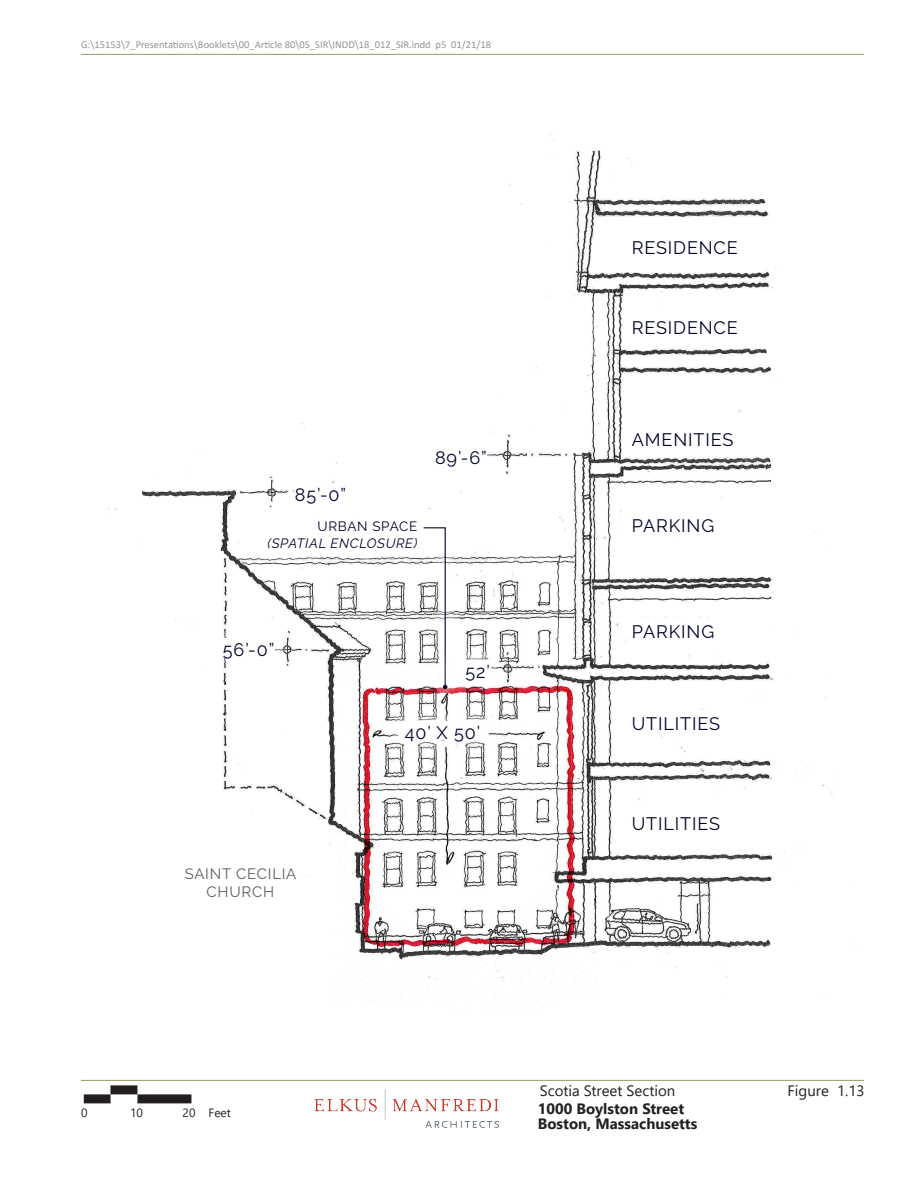
<style>
.page{position:relative;width:918px;height:1188px;background:#fff}
.page>*{position:absolute;margin:0;border:0;box-sizing:border-box;transform-origin:0 0}
.LABEL_Plan_SubLarge{font:18px "Raleway";letter-spacing:.05em;color:#00032c}
.t1{font:700 15px/15px "Segoe UI";color:#231f20}
.t2{font:15px "Segoe UI";color:#231f20}
.LABEL_StreetNames{font:15px/18px "Raleway";letter-spacing:.05em;color:#635c5e;text-align:center}
.LABEL_Plan_SubLarge-2{font:italic 13.5px "Raleway";letter-spacing:.05em;color:#00032c}
.LABEL_Plan_SubLarge-3{font:13.5px "Raleway";letter-spacing:.05em;color:#00032c}
.t3{font:12px "Segoe UI";color:#231f20}
.t4{font:10.5px "Calibri";color:#939598}
</style>
<div class="page">
<hr style="left:81px;top:54px;width:783px;height:1px;background:#996">
<hr style="left:81px;top:1080px;width:783px;height:1px;background:#996">
<img style="left:314px;top:1089px;width:184px;height:38px">
<div style="left:84px;top:1094px;width:27px;height:9px;background:#231f20"></div>
<div style="left:137px;top:1094px;width:54px;height:9px;background:#231f20"></div>
<div style="left:110px;top:1085px;width:27px;height:9px;background:#231f20"></div>
<img style="left:138px;top:214px;width:694px;height:790px">
<div style="left:253px;top:507px;width:179px;height:56px;background:#fff"></div>
<div style="left:409px;top:512px;width:53px;height:192px;background:#fff;opacity:.65"></div>
<svg style="left:423px;top:527px;width:24px;height:162px"></svg>
<div style="left:383px;top:431px;width:119px;height:51px;background:#fff"></div>
<div style="left:170px;top:623px;width:119px;height:50px;background:#fff"></div>
<div style="left:439px;top:645px;width:66px;height:50px;background:#fff;opacity:.65"></div>
<div style="left:454px;top:661px;width:35px;height:18px;background:#fff"></div>
<div style="left:383px;top:706px;width:119px;height:50px;background:#fff;opacity:.65"></div>
<div style="left:398px;top:721px;width:88px;height:19px;background:#fff"></div>
<div style="left:279px;top:467px;width:119px;height:51px;background:#fff"></div>
<div style="left:616px;top:411px;width:170px;height:54px;background:#fff;opacity:.65"></div>
<div style="left:632px;top:426px;width:139px;height:23px;background:#fff"></div>
<div style="left:616px;top:298px;width:170px;height:54px;background:#fff"></div>
<div style="left:616px;top:219px;width:170px;height:54px;background:#fff"></div>
<div style="left:616px;top:603px;width:170px;height:54px;background:#fff"></div>
<div style="left:616px;top:497px;width:170px;height:54px;background:#fff"></div>
<div style="left:616px;top:795px;width:170px;height:54px;background:#fff"></div>
<div style="left:616px;top:695px;width:170px;height:54px;background:#fff"></div>
<p class="t4" style="left:81px;top:38px;width:412px">G:\15153\7_Presentations\Booklets\00_Article 80\05_SIR\INDD\18_012_SIR.indd p5 01/21/18</p>
<p class="LABEL_Plan_SubLarge" style="left:295px;top:484px;width:53px">85’-0”</p>
<p class="LABEL_Plan_SubLarge-3" style="left:318px;top:519px;width:101px">URBAN SPACE</p>
<p class="LABEL_Plan_SubLarge-2" style="left:267px;top:535px;width:151px">(SPATIAL ENCLOSURE)</p>
<p class="LABEL_Plan_SubLarge" style="left:435px;top:447px;width:53px">89’-6”</p>
<p class="LABEL_Plan_SubLarge" style="left:223px;top:639px;width:53px">56’-0”</p>
<p class="LABEL_Plan_SubLarge" style="left:465px;top:662px;width:26px">52’</p>
<p class="LABEL_StreetNames" style="left:185px;top:865px;width:113px">SAINT CECILIA<br>CHURCH</p>
<p class="LABEL_Plan_SubLarge" style="left:405px;top:722px;width:77px">40’ X 50’</p>
<p class="LABEL_Plan_SubLarge" style="left:632px;top:237px;width:108px">RESIDENCE</p>
<p class="LABEL_Plan_SubLarge" style="left:632px;top:317px;width:108px">RESIDENCE</p>
<p class="LABEL_Plan_SubLarge" style="left:632px;top:429px;width:103px">AMENITIES</p>
<p class="LABEL_Plan_SubLarge" style="left:632px;top:515px;width:84px">PARKING</p>
<p class="LABEL_Plan_SubLarge" style="left:632px;top:621px;width:84px">PARKING</p>
<p class="LABEL_Plan_SubLarge" style="left:632px;top:714px;width:90px">UTILITIES</p>
<p class="LABEL_Plan_SubLarge" style="left:632px;top:813px;width:90px">UTILITIES</p>
<p class="t3" style="left:81px;top:1103px;width:8px">0</p>
<p class="t3" style="left:130px;top:1103px;width:14px">10</p>
<p class="t3" style="left:183px;top:1103px;width:50px">20 Feet</p>
<p class="t2" style="left:540px;top:1079px;width:137px">Scotia Street Section</p>
<p class="t2" style="left:837px;top:1079px;width:29px">1.13</p>
<p class="t2" style="left:788px;top:1079px;width:43px">Figure</p>
<p class="t1" style="left:538px;top:1101px;width:161px">1000 Boylston Street<br>Boston, Massachusetts</p>
</div>
